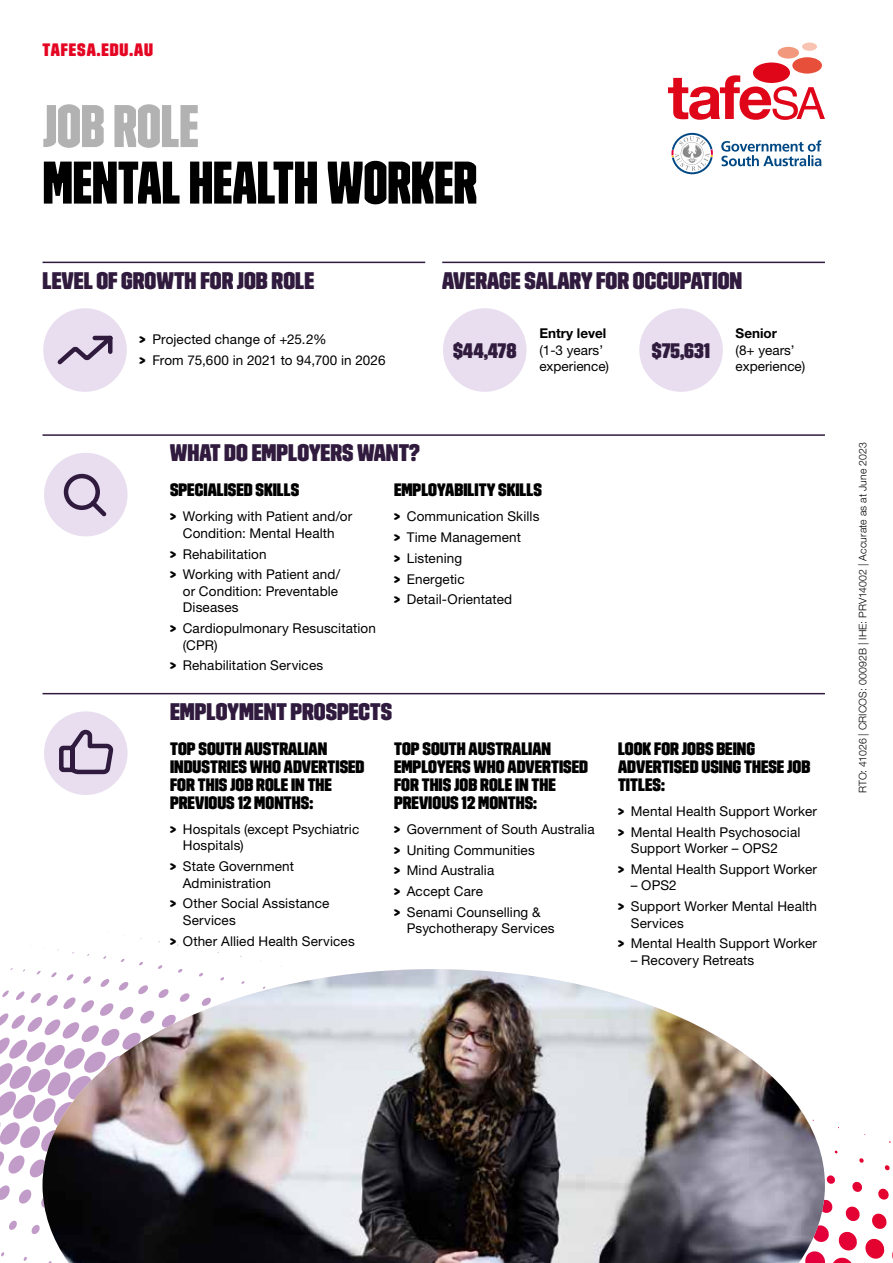
<style>
.page{position:relative;width:893px;height:1263px;background:#fff}
.page>*{position:absolute;margin:0;border:0;box-sizing:border-box;transform-origin:0 0}
.t1{font:60px "Trim Poster Lean";letter-spacing:-.005em;color:#000}
.t2{font:60px "Trim Poster Lean";letter-spacing:-.005em;color:#b3b2b2}
.t3{font:24px "Trim Poster Average";color:#301b3e}
.t4{font:21px "Trim Poster Average";color:#301b3e}
.t5{font:18px/18px "Trim Poster Average";color:#000}
.t6{font:18px "Trim Poster Average";letter-spacing:.05em;color:#e40523}
.t7{font:13.5px/20.7px "Helvetica Neue LT Std";letter-spacing:.01em;color:#000}
.t8{font:700 13.5px "Helvetica Neue LT Std";color:#000}
.t9{font:300 10.5px "Helvetica Neue LT Std";letter-spacing:.015em;color:#000}
.s1{font-family:"Trim Poster Average"}
</style>
<div class="page">
<svg style="left:11px;top:932px;width:271px;height:37px"></svg>
<hr style="left:43px;top:262px;width:382px;height:1px;background:#301b3e">
<hr style="left:442px;top:262px;width:383px;height:1px;background:#301b3e">
<div style="left:443px;top:308px;width:83px;height:84px;background:#e8deef;border-radius:50%"></div>
<div style="left:43px;top:308px;width:84px;height:84px;background:#e8deef;border-radius:50%"></div>
<svg style="left:57px;top:335px;width:56px;height:30px"></svg>
<div style="left:639px;top:308px;width:84px;height:84px;background:#e8deef;border-radius:50%"></div>
<img style="left:43px;top:969px;width:782px;height:294px">
<hr style="left:43px;top:434px;width:782px;height:2px;background:#301b3e">
<hr style="left:43px;top:693px;width:782px;height:1px;background:#301b3e">
<div style="left:44px;top:453px;width:84px;height:83px;background:#e8deef;border-radius:50%"></div>
<svg style="left:63px;top:473px;width:44px;height:44px"></svg>
<div style="left:44px;top:711px;width:84px;height:84px;background:#e8deef;border-radius:50%"></div>
<svg style="left:59px;top:729px;width:56px;height:66px"></svg>
<svg style="left:668px;top:75px;width:157px;height:45px"></svg>
<div style="left:753px;top:63px;width:37px;height:20px;background:#e00619;border-radius:50%"></div>
<div style="left:792px;top:57px;width:30px;height:17px;background:#e74f3a;border-radius:50%"></div>
<div style="left:778px;top:47px;width:21px;height:12px;background:#f1987d;border-radius:50%"></div>
<div style="left:802px;top:43px;width:15px;height:8px;background:#f8c4b1;border-radius:50%"></div>
<svg style="left:721px;top:140px;width:100px;height:26px"></svg>
<svg style="left:671px;top:133px;width:42px;height:41px"></svg>
<h3 class="t6" style="left:43px;top:41px;width:112px">TAFESA.EDU.AU</h3>
<h1 class="t2" style="left:43px;top:97px;width:158px">JOB ROLE</h1>
<h1 class="t1" style="left:43px;top:153px;width:436px">MENTAL HEALTH WORKER</h1>
<h2 class="t3" style="left:43px;top:268px;width:273px">LEVEL OF GROWTH FOR JOB ROLE</h2>
<h2 class="t3" style="left:442px;top:268px;width:301px">AVERAGE SALARY FOR OCCUPATION</h2>
<p class="t8" style="left:539px;top:325px;width:69px">Entry level</p>
<p class="t7" style="left:539px;top:342px;width:71px;line-height:16.5px">(1-3 years’ experience)</p>
<p class="t8" style="left:736px;top:325px;width:43px">Senior</p>
<p class="t7" style="left:736px;top:342px;width:71px;line-height:16.5px">(8+ years’ experience)</p>
<p class="t7" style="left:140px;top:329px;width:247px"><span class="s1">&gt;</span> Projected change of +25.2%<br><span class="s1">&gt;</span> From 75,600 in 2021 to 94,700 in 2026</p>
<h3 class="t4" style="left:453px;top:340px;width:65px">$44,478</h3>
<h3 class="t4" style="left:652px;top:340px;width:60px">$75,631</h3>
<h2 class="t3" style="left:170px;top:441px;width:252px">WHAT DO EMPLOYERS WANT?</h2>
<h3 class="t5" style="left:170px;top:481px;width:131px">SPECIALISED SKILLS</h3>
<p class="t7" style="left:170px;top:508px;width:184px;line-height:16.5px;text-align:center"><span class="s1">&gt;</span> Working with Patient and/or<br>Condition: Mental Health</p>
<p class="t7" style="left:170px;top:543px;width:172px"><span class="s1">&gt;</span> Rehabilitation<br><span class="s1">&gt;</span> Working with Patient and/</p>
<p class="t7" style="left:183px;top:583px;width:157px;line-height:16.5px">or Condition: Preventable<br>Diseases</p>
<p class="t7" style="left:183px;top:620px;width:195px;line-height:16.5px;text-indent:-13px"><span class="s1">&gt;</span> Cardiopulmonary Resuscitation (CPR)</p>
<p class="t7" style="left:170px;top:655px;width:155px"><span class="s1">&gt;</span> Rehabilitation Services</p>
<h3 class="t5" style="left:394px;top:481px;width:149px">EMPLOYABILITY SKILLS</h3>
<p class="t7" style="left:394px;top:506px;width:147px"><span class="s1">&gt;</span> Communication Skills <span class="s1">&gt;</span> Time Management<br><span class="s1">&gt;</span> Listening<br><span class="s1">&gt;</span> Energetic<br><span class="s1">&gt;</span> Detail-Orientated</p>
<h2 class="t3" style="left:170px;top:699px;width:223px">EMPLOYMENT PROSPECTS</h2>
<h3 class="t5" style="left:170px;top:740px;width:196px">TOP SOUTH AUSTRALIAN<br>INDUSTRIES WHO ADVERTISED<br>FOR THIS JOB ROLE IN THE<br>PREVIOUS 12 MONTHS:</h3>
<p class="t7" style="left:183px;top:821px;width:178px;line-height:16.5px;text-indent:-13px"><span class="s1">&gt;</span> Hospitals (except Psychiatric<br>Hospitals)</p>
<p class="t7" style="left:183px;top:858px;width:113px;line-height:16.5px;text-indent:-13px"><span class="s1">&gt;</span> State Government<br>Administration</p>
<p class="t7" style="left:183px;top:895px;width:148px;line-height:16.5px;text-indent:-13px"><span class="s1">&gt;</span> Other Social Assistance<br>Services</p>
<p class="t7" style="left:170px;top:930px;width:186px"><span class="s1">&gt;</span> Other Allied Health Services</p>
<h3 class="t5" style="left:394px;top:740px;width:196px">TOP SOUTH AUSTRALIAN<br>EMPLOYERS WHO ADVERTISED<br>FOR THIS JOB ROLE IN THE<br>PREVIOUS 12 MONTHS:</h3>
<p class="t7" style="left:394px;top:819px;width:202px"><span class="s1">&gt;</span> Government of South Australia <span class="s1">&gt;</span> Uniting Communities<br><span class="s1">&gt;</span> Mind Australia<br><span class="s1">&gt;</span> Accept Care<br><span class="s1">&gt;</span> Senami Counselling &amp;</p>
<p class="t7" style="left:407px;top:918px;width:149px">Psychotherapy Services</p>
<h3 class="t5" style="left:618px;top:740px;width:194px">LOOK FOR JOBS BEING<br>ADVERTISED USING THESE JOB<br>TITLES:</h3>
<p class="t7" style="left:618px;top:801px;width:201px"><span class="s1">&gt;</span> Mental Health Support Worker <span class="s1">&gt;</span> Mental Health Psychosocial</p>
<p class="t7" style="left:618px;top:838px;width:200px;text-indent:13px">Support Worker – OPS2<br><span class="s1">&gt;</span> Mental Health Support Worker</p>
<p class="t7" style="left:618px;top:875px;width:200px;text-indent:13px">– OPS2<br><span class="s1">&gt;</span> Support Worker Mental Health</p>
<p class="t7" style="left:618px;top:912px;width:200px;text-indent:13px">Services<br><span class="s1">&gt;</span> Mental Health Support Worker</p>
<p class="t7" style="left:631px;top:949px;width:125px">– Recovery Retreats</p>
<p class="t9" style="left:856px;top:793px;width:353px;rotate:-90deg">RTO: 41026 | CRICOS: 00092B | IHE: PRV14002 | Accurate as at June 2023</p>
</div>
